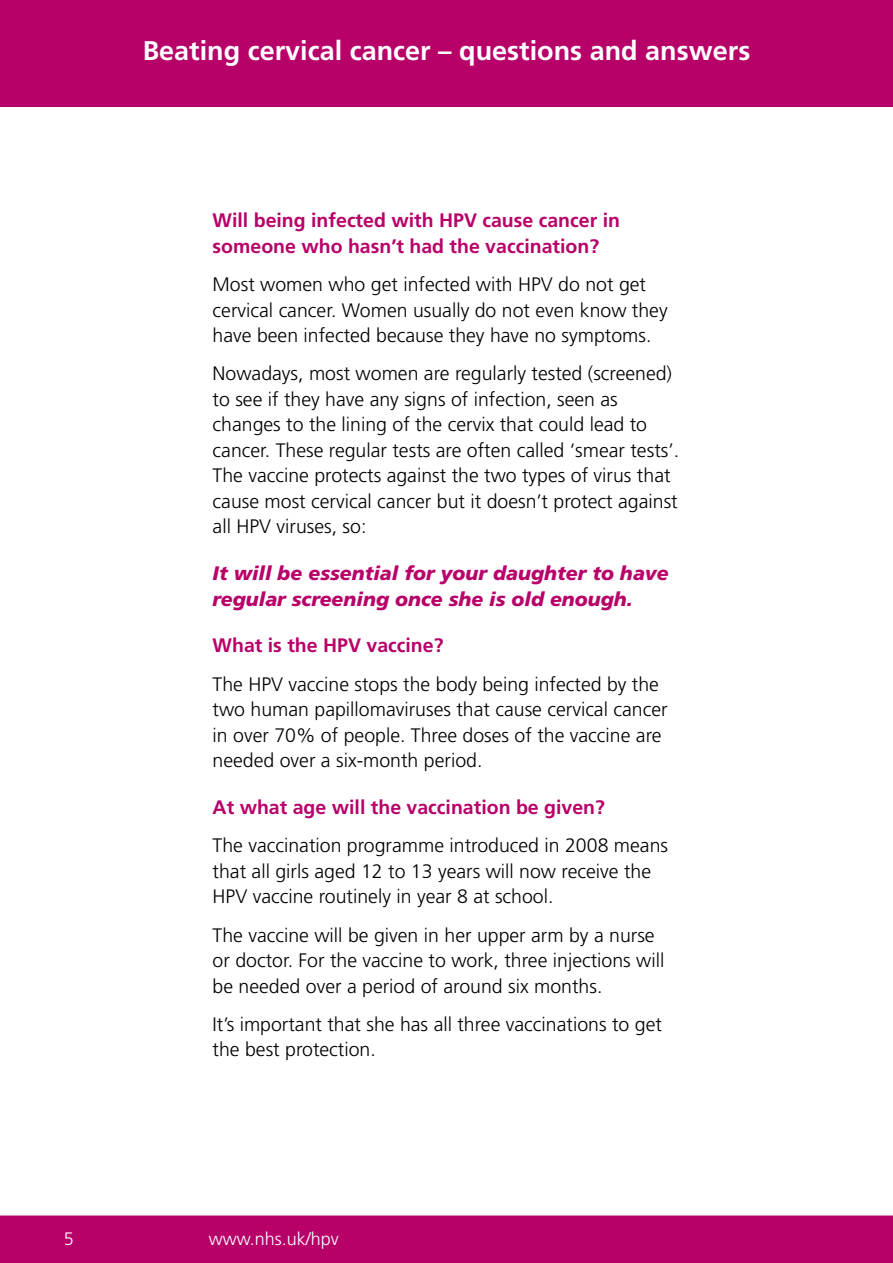
<style>
.page{position:relative;width:893px;height:1263px;background:#fff}
.page>*{position:absolute;margin:0;border:0;box-sizing:border-box;transform-origin:0 0}
.t1{font:700 27px "Frutiger";color:#fff}
.t2{font:300 19.5px/25.5px "Frutiger";color:#000}
.t3{font:700 19.5px/25.5px "Frutiger";color:#b80069}
.t4{font:italic 900 19.5px/25.5px "Frutiger";color:#b80069}
.t5{font:300 18px "Frutiger";color:#fff}
</style>
<div class="page">
<div style="left:0;top:0;width:893px;height:106px;background:#b80069"></div>
<div style="left:0;top:1216px;width:893px;height:47px;background:#b80069"></div>
<h1 class="t1" style="left:143px;top:35px;width:609px">Beating cervical cancer – questions and answers</h1>
<h2 class="t3" style="left:213px;top:208px;width:409px">Will being infected with HPV cause cancer in someone who hasn’t had the vaccination?</h2>
<p class="t2" style="left:213px;top:272px;width:457px">Most women who get infected with HPV do not get cervical cancer. Women usually do not even know they have been infected because they have no symptoms.</p>
<p class="t2" style="left:213px;top:361px;width:468px">Nowadays, most women are regularly tested (screened) to see if they have any signs of infection, seen as changes to the lining of the cervix that could lead to cancer. These regular tests are often called ‘smear tests’.<br>The vaccine protects against the two types of virus that cause most cervical cancer but it doesn’t protect against all HPV viruses, so:</p>
<h4 class="t4" style="left:213px;top:561px;width:458px">It will be essential for your daughter to have regular screening once she is old enough.</h4>
<h2 class="t3" style="left:213px;top:633px;width:232px">What is the HPV vaccine?</h2>
<p class="t2" style="left:213px;top:671px;width:456px">The HPV vaccine stops the body being infected by the two human papillomaviruses that cause cervical cancer in over 70% of people. Three doses of the vaccine are needed over a six-month period.</p>
<h2 class="t3" style="left:213px;top:794px;width:394px">At what age will the vaccination be given?</h2>
<p class="t2" style="left:213px;top:833px;width:457px">The vaccination programme introduced in 2008 means that all girls aged 12 to 13 years will now receive the<br>HPV vaccine routinely in year 8 at school.</p>
<p class="t2" style="left:213px;top:922px;width:453px">The vaccine will be given in her upper arm by a nurse or doctor. For the vaccine to work, three injections will be needed over a period of around six months.</p>
<p class="t2" style="left:213px;top:1011px;width:451px">It’s important that she has all three vaccinations to get the best protection.</p>
<p class="t5" style="left:64px;top:1229px;width:12px">5</p>
<p class="t5" style="left:209px;top:1228px;width:132px">www.nhs.uk/hpv</p>
</div>
